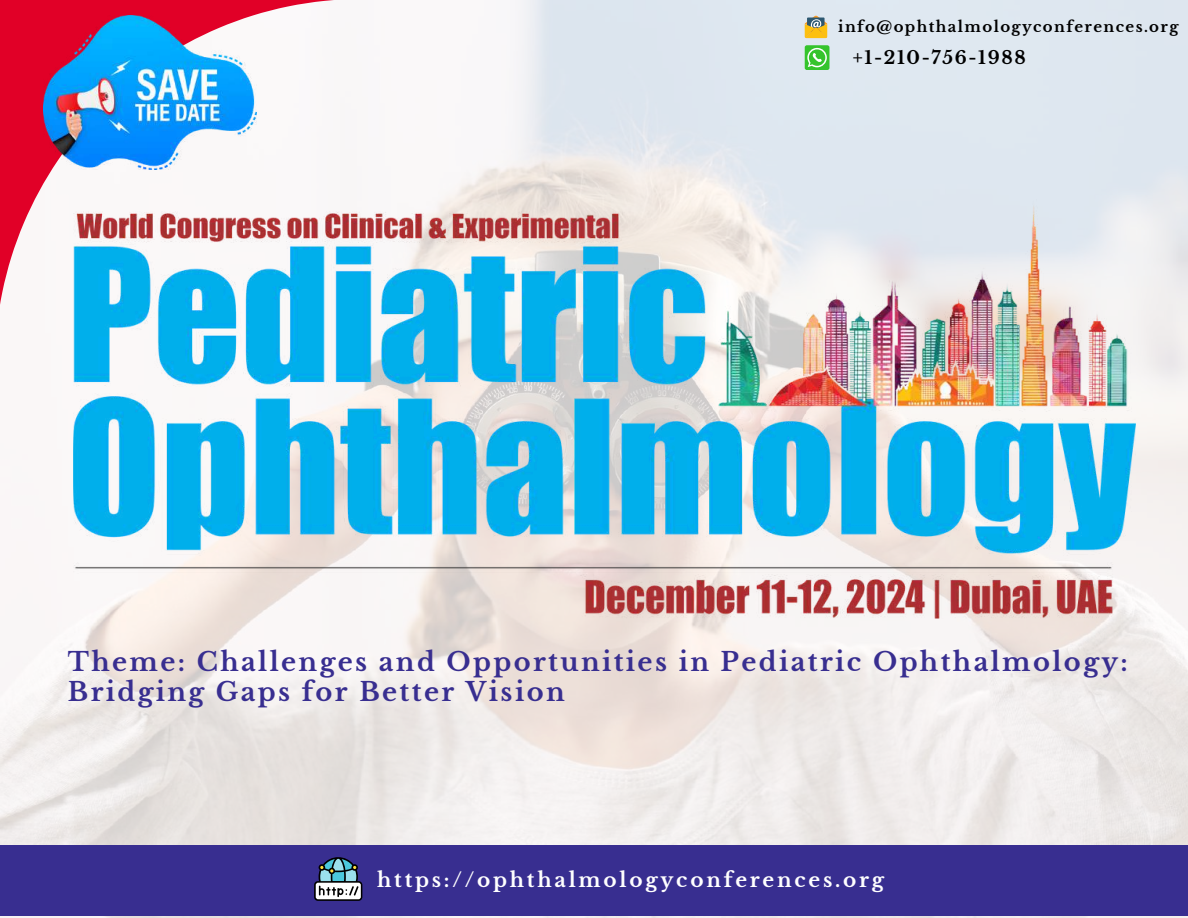
<style>
.page{position:relative;width:1188px;height:918px;background:#fff}
.page>*{position:absolute;margin:0;border:0;box-sizing:border-box;transform-origin:0 0}
.t1{font:700 25.65px/30px "Libre Baskerville";letter-spacing:.095em;color:#382e90}
.t2{font:700 20.1px "Libre Baskerville";letter-spacing:.14em;color:#fff}
.t3{font:700 17.85px "Libre Baskerville";letter-spacing:.095em;color:#000}
.t4{font:700 15px "Libre Baskerville";letter-spacing:.09em;color:#000}
</style>
<div class="page">
<img style="left:0;top:0;width:1188px;height:918px">
<div style="left:0;top:846px;width:1188px;height:70px;background:#382e90"></div>
<svg style="left:314px;top:857px;width:48px;height:44px"></svg>
<svg style="left:0;top:0;width:362px;height:366px"></svg>
<img style="left:44px;top:16px;width:213px;height:154px">
<svg style="left:805px;top:16px;width:22px;height:22px"></svg>
<div style="left:805px;top:45px;width:24px;height:25px;background:#35c42c;border-radius:2px"></div>
<svg style="left:807px;top:48px;width:20px;height:19px"></svg>
<img style="left:73px;top:199px;width:1062px;height:420px">
<p class="t4" style="left:838px;top:17px;width:342px">info@ophthalmologyconferences.org</p>
<p class="t3" style="left:853px;top:47px;width:174px">+1-210-756-1988</p>
<p class="t1" style="left:68px;top:647px;width:1061px">Theme: Challenges and Opportunities in Pediatric Ophthalmology:<br>Bridging Gaps for Better Vision</p>
<p class="t2" style="left:377px;top:867px;width:508px">https://ophthalmologyconferences.org</p>
</div>
